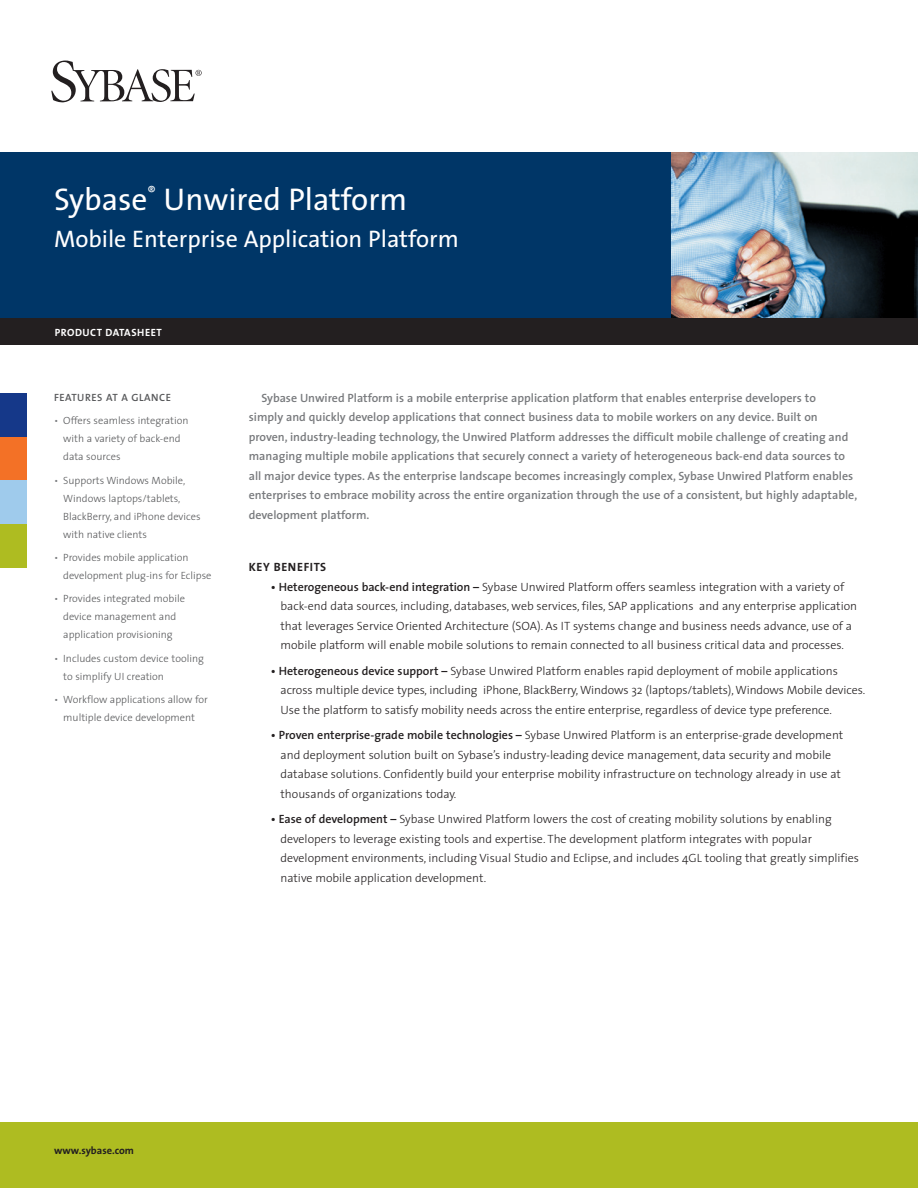
<style>
.page{position:relative;width:918px;height:1188px;background:#fff}
.page>*{position:absolute;margin:0;border:0;box-sizing:border-box;transform-origin:0 0}
.Title_21_25{font:31.5px "The Sans";color:#fff}
.Title_21_25-2{font:24px "The Sans";color:#fff}
.Body_Bulleted_List_L{font:300 12px/19.5px "The Sans";color:#231f20}
.Intro_Paragraph_8_13{font:600 12px/19.5px "The Sans";color:#787a7d}
.Subheads_8_13{font:700 12px "The Sans";letter-spacing:.05em;color:#231f20}
.Sidebar_Bullets_7_12{font:300 10.5px/18px "The Sans";color:#57585a}
.Sidebar_Head_7_12{font:600 10.5px "The Sans";letter-spacing:.05em;color:#57585a}
.Collateral_Descripto{font:700 10.5px "The Sans";letter-spacing:.05em;color:#fff}
.t1{font:700 10.5px "The Sans";color:#231f20}
.s1{color:#787a7d}
.s2{font-weight:600}
</style>
<div class="page">
<div style="left:0;top:152px;width:918px;height:182px;background:#003667"></div>
<div style="left:0;top:1122px;width:918px;height:66px;background:#aebc21"></div>
<img style="left:672px;top:152px;width:246px;height:166px">
<div style="left:0;top:318px;width:918px;height:27px;background:#231f20"></div>
<svg style="left:51px;top:61px;width:151px;height:41px"></svg>
<div style="left:0;top:393px;width:27px;height:44px;background:#153889"></div>
<div style="left:0;top:437px;width:27px;height:43px;background:#f37126"></div>
<div style="left:0;top:480px;width:27px;height:44px;background:#9fcbec"></div>
<div style="left:0;top:524px;width:27px;height:44px;background:#aebc21"></div>
<p class="Title_21_25" style="left:54px;top:173px;width:355px">Sybase<sup>®</sup> Unwired Platform</p>
<p class="Title_21_25-2" style="left:54px;top:219px;width:406px">Mobile Enterprise Application Platform</p>
<p class="Collateral_Descripto" style="left:55px;top:323px;width:109px">PRODUCT DATASHEET</p>
<p class="Sidebar_Head_7_12" style="left:54px;top:388px;width:119px">FEATURES AT A GLANCE</p>
<p class="Sidebar_Bullets_7_12" style="left:63px;top:411px;width:127px;text-indent:-9px"><span class="s1">•</span> Offers seamless integration with a variety of back-end data sources</p>
<p class="Sidebar_Bullets_7_12" style="left:63px;top:471px;width:139px;text-indent:-9px"><span class="s1">•</span> Supports Windows Mobile,<br>Windows laptops/tablets,<br>BlackBerry, and iPhone devices with native clients</p>
<p class="Sidebar_Bullets_7_12" style="left:63px;top:548px;width:150px;text-indent:-9px"><span class="s1">•</span> Provides mobile application development plug-ins for Eclipse</p>
<p class="Sidebar_Bullets_7_12" style="left:54px;top:589px;width:133px;text-align:center"><span class="s1">•</span> Provides integrated mobile device management and application provisioning</p>
<p class="Sidebar_Bullets_7_12" style="left:63px;top:649px;width:142px;text-indent:-9px"><span class="s1">•</span> Includes custom device tooling to simplify UI creation</p>
<p class="Sidebar_Bullets_7_12" style="left:54px;top:690px;width:155px;text-align:center"><span class="s1">•</span> Workflow applications allow for multiple device development</p>
<p class="Intro_Paragraph_8_13" style="left:249px;top:387px;width:610px;text-indent:13px">Sybase Unwired Platform is a mobile enterprise application platform that enables enterprise developers to<br>simply and quickly develop applications that connect business data to mobile workers on any device. Built on proven, industry-leading technology, the Unwired Platform addresses the difficult mobile challenge of creating and managing multiple mobile applications that securely connect a variety of heterogeneous back-end data sources to all major device types. As the enterprise landscape becomes increasingly complex, Sybase Unwired Platform enables enterprises to embrace mobility across the entire organization through the use of a consistent, but highly adaptable, development platform.</p>
<p class="Subheads_8_13" style="left:249px;top:557px;width:79px">KEY BENEFITS</p>
<p class="Body_Bulleted_List_L" style="left:281px;top:576px;width:578px;text-indent:-10px"><span class="s2">• Heterogeneous back-end integration –</span> Sybase Unwired Platform offers seamless integration with a variety of back-end data sources, including, databases, web services, files, SAP applications and any enterprise application that leverages Service Oriented Architecture (SOA). As IT systems change and business needs advance, use of a mobile platform will enable mobile solutions to remain connected to all business critical data and processes.</p>
<p class="Body_Bulleted_List_L" style="left:281px;top:660px;width:586px;text-indent:-10px"><span class="s2">• Heterogeneous device support –</span> Sybase Unwired Platform enables rapid deployment of mobile applications across multiple device types, including iPhone, BlackBerry, Windows 32 (laptops/tablets), Windows Mobile devices.<br>Use the platform to satisfy mobility needs across the entire enterprise, regardless of device type preference.</p>
<p class="Body_Bulleted_List_L" style="left:281px;top:725px;width:564px;text-indent:-10px"><span class="s2">• Proven enterprise-grade mobile technologies –</span> Sybase Unwired Platform is an enterprise-grade development and deployment solution built on Sybase’s industry-leading device management, data security and mobile database solutions. Confidently build your enterprise mobility infrastructure on technology already in use at thousands of organizations today.</p>
<p class="Body_Bulleted_List_L" style="left:281px;top:809px;width:580px;text-indent:-10px"><span class="s2">• Ease of development –</span> Sybase Unwired Platform lowers the cost of creating mobility solutions by enabling developers to leverage existing tools and expertise. The development platform integrates with popular development environments, including Visual Studio and Eclipse, and includes 4GL tooling that greatly simplifies native mobile application development.</p>
<p class="t1" style="left:54px;top:1142px;width:82px">www.sybase.com</p>
</div>
